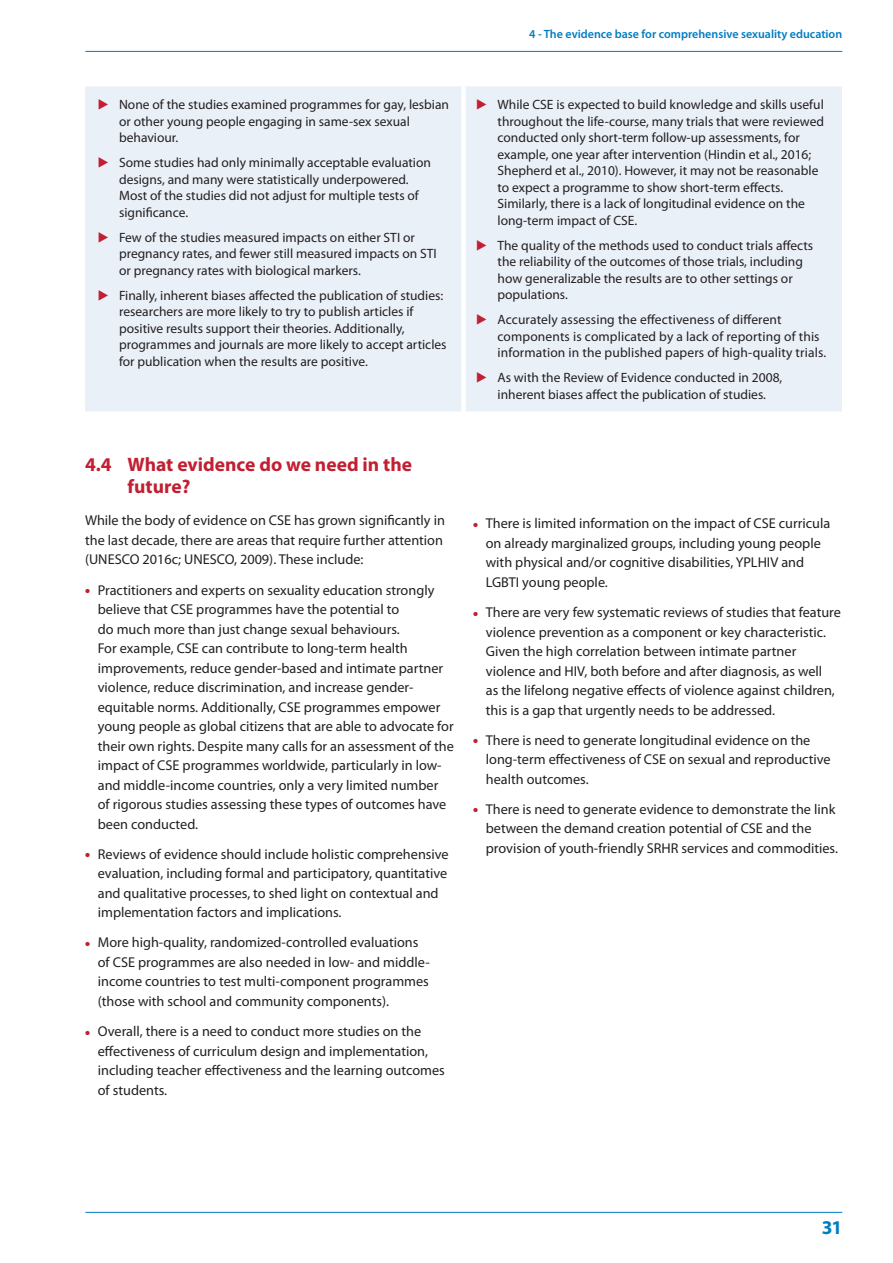
<style>
.page{position:relative;width:893px;height:1263px;background:#fff}
.page>*{position:absolute;margin:0;border:0;box-sizing:border-box;transform-origin:0 0}
.t1{font:700 19.5px/22.5px "Myriad Pro";color:#c21f32}
.t2{font:700 19.5px "Myriad Pro";color:#007cc2}
.t3{font:14.25px/19.5px "Myriad Pro";color:#231f20}
.t4{font:13.5px/16.5px "Myriad Pro";color:#231f20}
.t5{font:600 12px "Myriad Pro";color:#007cc2}
.s1{color:#c21f32}
</style>
<div class="page">
<hr style="left:85px;top:51px;width:757px;height:1px;background:#007cc2">
<hr style="left:85px;top:1212px;width:757px;height:1px;background:#007cc2">
<div style="left:85px;top:86px;width:757px;height:325px;background:#eaf0f8"></div>
<div style="left:461px;top:86px;width:5px;height:325px;background:#fff"></div>
<p class="t4" style="left:119px;top:96px;width:332px;text-indent:-21px"><span class="s1">▶</span> None of the studies examined programmes for gay, lesbian or other young people engaging in same-sex sexual behaviour.</p>
<p class="t4" style="left:119px;top:154px;width:313px;text-indent:-21px"><span class="s1">▶</span> Some studies had only minimally acceptable evaluation designs, and many were statistically underpowered.<br>Most of the studies did not adjust for multiple tests of significance.</p>
<p class="t4" style="left:119px;top:229px;width:319px;text-indent:-21px"><span class="s1">▶</span> Few of the studies measured impacts on either STI or pregnancy rates, and fewer still measured impacts on STI or pregnancy rates with biological markers.</p>
<p class="t4" style="left:119px;top:287px;width:329px;text-indent:-21px"><span class="s1">▶</span> Finally, inherent biases affected the publication of studies: researchers are more likely to try to publish articles if positive results support their theories. Additionally, programmes and journals are more likely to accept articles for publication when the results are positive.</p>
<h1 class="t1" style="left:128px;top:452px;width:286px;text-indent:-43px">4.4 What evidence do we need in the future?</h1>
<p class="t3" style="left:85px;top:511px;width:361px">While the body of evidence on CSE has grown significantly in the last decade, there are areas that require further attention (UNESCO 2016c; UNESCO, 2009). These include:</p>
<p class="t3" style="left:98px;top:580px;width:358px">Practitioners and experts on sexuality education strongly believe that CSE programmes have the potential to<br>do much more than just change sexual behaviours.<br>For example, CSE can contribute to long-term health improvements, reduce gender-based and intimate partner violence, reduce discrimination, and increase gender&shy;equitable norms. Additionally, CSE programmes empower young people as global citizens that are able to advocate for their own rights. Despite many calls for an assessment of the impact of CSE programmes worldwide, particularly in low&shy;and middle-income countries, only a very limited number of rigorous studies assessing these types of outcomes have been conducted.</p>
<p class="t3" style="left:98px;top:844px;width:352px">Reviews of evidence should include holistic comprehensive evaluation, including formal and participatory, quantitative and qualitative processes, to shed light on contextual and implementation factors and implications.</p>
<p class="t3" style="left:98px;top:933px;width:333px">More high-quality, randomized-controlled evaluations of CSE programmes are also needed in low- and middle&shy;income countries to test multi-component programmes (those with school and community components).</p>
<p class="t3" style="left:98px;top:1021px;width:349px">Overall, there is a need to conduct more studies on the effectiveness of curriculum design and implementation, including teacher effectiveness and the learning outcomes of students.</p>
<p class="t5" style="left:529px;top:27px;width:315px">4 - The evidence base for comprehensive sexuality education</p>
<p class="t4" style="left:497px;top:96px;width:328px;text-indent:-21px"><span class="s1">▶</span> While CSE is expected to build knowledge and skills useful throughout the life-course, many trials that were reviewed conducted only short-term follow-up assessments, for example, one year after intervention (Hindin et al., 2016; Shepherd et al., 2010). However, it may not be reasonable to expect a programme to show short-term effects.<br>Similarly, there is a lack of longitudinal evidence on the long-term impact of CSE.</p>
<p class="t4" style="left:497px;top:237px;width:317px;text-indent:-21px"><span class="s1">▶</span> The quality of the methods used to conduct trials affects the reliability of the outcomes of those trials, including how generalizable the results are to other settings or populations.</p>
<p class="t4" style="left:497px;top:311px;width:330px;text-indent:-21px"><span class="s1">▶</span> Accurately assessing the effectiveness of different components is complicated by a lack of reporting of this information in the published papers of high-quality trials.</p>
<p class="t4" style="left:476px;top:369px;width:308px;text-align:center"><span class="s1">▶</span> As with the Review of Evidence conducted in 2008, inherent biases affect the publication of studies.</p>
<p class="t3" style="left:486px;top:514px;width:346px">There is limited information on the impact of CSE curricula on already marginalized groups, including young people with physical and/or cognitive disabilities, YPLHIV and LGBTI young people.</p>
<p class="t3" style="left:486px;top:602px;width:357px">There are very few systematic reviews of studies that feature violence prevention as a component or key characteristic.<br>Given the high correlation between intimate partner violence and HIV, both before and after diagnosis, as well<br>as the lifelong negative effects of violence against children, this is a gap that urgently needs to be addressed.</p>
<p class="t3" style="left:486px;top:730px;width:346px">There is need to generate longitudinal evidence on the long-term effectiveness of CSE on sexual and reproductive health outcomes.</p>
<p class="t3" style="left:486px;top:799px;width:354px">There is need to generate evidence to demonstrate the link between the demand creation potential of CSE and the provision of youth-friendly SRHR services and commodities.</p>
<h1 class="t2" style="left:822px;top:1215px;width:22px">31</h1>
</div>
